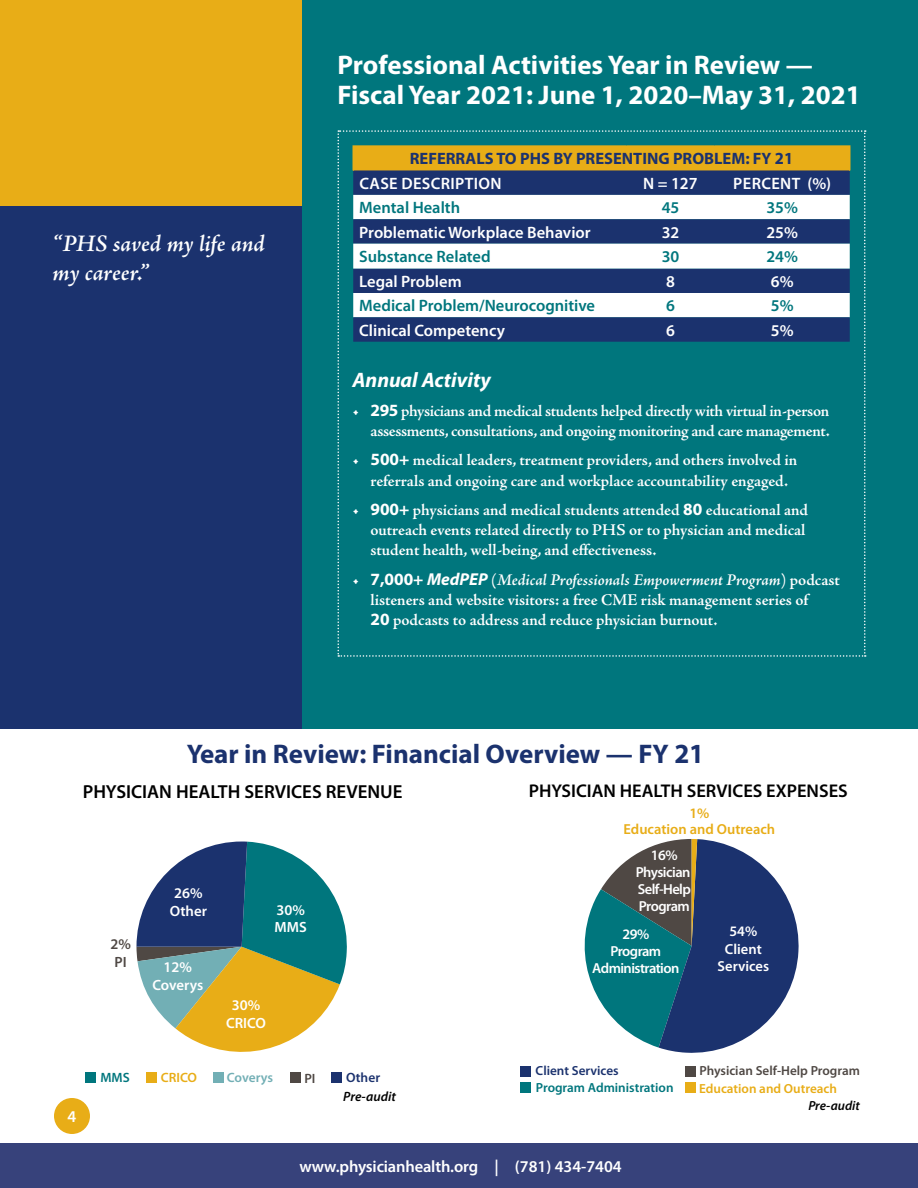
<style>
.page{position:relative;width:918px;height:1188px;background:#00767d}
.page>*{position:absolute;margin:0;border:0;box-sizing:border-box;transform-origin:0 0}
.t1{font:700 27px/30px "Myriad Pro";color:#fff}
.t2{font:700 27px "Myriad Pro";color:#1b326e}
.t3{font:italic 600 24px/28.5px "Adobe Jenson Pro";letter-spacing:-.005em;color:#fff}
.t4{font:italic 700 21px "Myriad Pro";color:#fff}
.t5{font:600 18.9px "Myriad Pro";color:#000}
.t6{font:600 18.45px "Myriad Pro";color:#000}
.t7{font:600 16.95px "Myriad Pro";color:#fff}
.t8{font:600 16.5px/20.2px "Adobe Jenson Pro";letter-spacing:-.005em;color:#fff}
.t9{font:600 16.5px/20.2px "Adobe Jenson Pro";letter-spacing:-.025em;color:#fff;text-align:right}
.t10{font:600 16.5px "Myriad Pro";color:#fff}
.t11{font:600 16.5px "Myriad Pro";color:#00767d}
.t12{font:700 16.5px/24.3px "Myriad Pro";color:#1b326e}
.t13{font:600 16.5px "Myriad Pro";letter-spacing:.02em;color:#fff}
.t14{font:600 14.85px/17.5px "Myriad Pro";color:#fff;text-align:center}
.t15{font:600 14.85px/17.5px "Myriad Pro";color:#4f4844}
.t16{font:600 14.55px/17.1px "Myriad Pro";letter-spacing:-.035em;color:#fff;text-align:center}
.t17{font:600 14.55px/15.9px "Myriad Pro";color:#e8ad17;text-align:center}
.t18{font:600 14.55px/17.1px "Myriad Pro";color:#fff;text-align:center}
.t19{font:italic 600 13.5px "Myriad Pro";color:#000}
.t20{font:600 13.5px "Myriad Pro";letter-spacing:-.01em;color:#72afb5}
.t21{font:600 13.5px "Myriad Pro";color:#e8ad17}
.t22{font:600 13.5px "Myriad Pro";color:#1b326e}
.t23{font:600 13.5px "Myriad Pro";color:#00767d}
.t24{font:600 13.5px "Myriad Pro";color:#4f4844}
.t25{font:600 13.2px "Myriad Pro";color:#4f4844}
.t26{font:600 13.2px "Myriad Pro";color:#00767d}
.t27{font:600 13.2px "Myriad Pro";color:#e8ad17}
.t28{font:600 13.2px "Myriad Pro";color:#1b326e}
.t29{font:italic 600 13.2px "Myriad Pro";color:#000}
.s1{font-size:16.95px}
.s2{font-weight:600;color:#fff}
.s3{font-size:16.5px}
.s4{font-family:"Myriad Pro";font-weight:700;font-size:17.25px}
.s5{font-family:"Myriad Pro";font-weight:700;font-style:italic;font-size:17.25px}
.s6{font-style:italic}
.s7{font-size:27.75px}
</style>
<div class="page">
<div style="left:0;top:0;width:302px;height:1188px;background:#1b326e"></div>
<div style="left:0;top:0;width:302px;height:205px;background:#e8ad17"></div>
<div style="left:0;top:729px;width:918px;height:459px;background:#fff"></div>
<svg style="left:136px;top:842px;width:211px;height:210px"></svg>
<div style="left:85px;top:1072px;width:11px;height:11px;background:#00767d"></div>
<div style="left:146px;top:1072px;width:10px;height:11px;background:#e8ad17"></div>
<div style="left:213px;top:1072px;width:11px;height:11px;background:#72afb5"></div>
<div style="left:331px;top:1072px;width:11px;height:11px;background:#1b326e"></div>
<div style="left:290px;top:1072px;width:10px;height:11px;background:#4f4844"></div>
<svg style="left:584px;top:839px;width:215px;height:214px"></svg>
<div style="left:520px;top:1066px;width:11px;height:10px;background:#1b326e"></div>
<div style="left:685px;top:1066px;width:11px;height:10px;background:#4f4844"></div>
<div style="left:521px;top:1082px;width:10px;height:11px;background:#00767d"></div>
<div style="left:685px;top:1082px;width:10px;height:11px;background:#e8ad17"></div>
<div style="left:54px;top:1098px;width:36px;height:36px;background:#e8ad17;border-radius:50%"></div>
<div style="left:0;top:1143px;width:918px;height:45px;background:#37427b"></div>
<svg style="left:338px;top:130px;width:528px;height:527px"></svg>
<h1 class="t1" style="left:338px;top:49px;width:525px">Professional Activities Year in Review —<br>Fiscal Year 2021: June 1, 2020–May 31, 2021</h1>
<h2 class="t3" style="left:52px;top:231px;width:214px">“PHS saved my life and my career.”</h2>
<p class="t12" style="left:359px;top:146px;width:435px;text-indent:50px">REFERRALS TO PHS BY PRESENTING PROBLEM: FY <span class="s1">21<br></span><span class="s2">CASE DESCRIPTION</span></p>
<p class="t7" style="left:643px;top:174px;width:56px"><span class="s3">N =</span> 127</p>
<p class="t13" style="left:733px;top:174px;width:99px">PERCENT (%)</p>
<p class="t11" style="left:359px;top:199px;width:102px">Mental Health</p>
<p class="t11" style="left:662px;top:199px;width:19px">45</p>
<p class="t11" style="left:766px;top:199px;width:33px">35%</p>
<p class="t10" style="left:359px;top:223px;width:233px">Problematic Workplace Behavior</p>
<p class="t10" style="left:662px;top:223px;width:19px">32</p>
<p class="t10" style="left:766px;top:223px;width:33px">25%</p>
<p class="t11" style="left:359px;top:247px;width:133px">Substance Related</p>
<p class="t11" style="left:662px;top:247px;width:19px">30</p>
<p class="t11" style="left:766px;top:247px;width:33px">24%</p>
<p class="t10" style="left:359px;top:272px;width:104px">Legal Problem</p>
<p class="t10" style="left:666px;top:272px;width:10px">8</p>
<p class="t10" style="left:771px;top:272px;width:24px">6%</p>
<p class="t11" style="left:359px;top:297px;width:237px">Medical Problem/Neurocognitive</p>
<p class="t11" style="left:666px;top:297px;width:10px">6</p>
<p class="t11" style="left:771px;top:297px;width:24px">5%</p>
<p class="t10" style="left:359px;top:321px;width:147px">Clinical Competency</p>
<p class="t10" style="left:666px;top:321px;width:10px">6</p>
<p class="t10" style="left:771px;top:321px;width:24px">5%</p>
<p class="t4" style="left:352px;top:366px;width:140px">Annual Activity</p>
<p class="t9" style="left:352px;top:401px;width:479px">• <span class="s4">295</span> physicians and medical students helped directly with virtual in-person assessments, consultations, and ongoing monitoring and care management.</p>
<p class="t8" style="left:352px;top:450px;width:447px;text-align:center">• <span class="s4">500+</span> medical leaders, treatment providers, and others involved in referrals and ongoing care and workplace accountability engaged.</p>
<p class="t8" style="left:370px;top:500px;width:439px;text-indent:-18px">• <span class="s4">900+</span> physicians and medical students attended <span class="s4">80</span> educational and outreach events related directly to PHS or to physician and medical student health, well-being, and effectiveness.</p>
<p class="t8" style="left:370px;top:570px;width:471px;text-indent:-18px">• <span class="s4">7,000+</span> <span class="s5">MedPEP</span> (<span class="s6">Medical Professionals Empowerment Program</span>) podcast listeners and website visitors: a free CME risk management series of<br><span class="s4">20</span> podcasts to address and reduce physician burnout.</p>
<h1 class="t2" style="left:187px;top:736px;width:519px">Year in Review: Financial Overview — FY <span class="s7">21</span></h1>
<p class="t5" style="left:83px;top:781px;width:321px">PHYSICIAN HEALTH SERVICES REVENUE</p>
<p class="t15" style="left:110px;top:935px;width:22px">2%<br>PI</p>
<p class="t14" style="left:170px;top:885px;width:39px">26%<br>Other</p>
<p class="t14" style="left:152px;top:958px;width:52px">12%<br>Coverys</p>
<p class="t14" style="left:275px;top:901px;width:34px;text-align:left">30%<br>MMS</p>
<p class="t14" style="left:226px;top:997px;width:41px">30%<br>CRICO</p>
<p class="t6" style="left:529px;top:781px;width:320px">PHYSICIAN HEALTH SERVICES EXPENSES</p>
<p class="t17" style="left:624px;top:806px;width:153px">1%<br>Education and Outreach</p>
<p class="t16" style="left:636px;top:847px;width:57px">16%<br>Physician<br>Self-Help<br>Program</p>
<p class="t16" style="left:592px;top:926px;width:89px">29%<br>Program<br>Administration</p>
<p class="t18" style="left:718px;top:923px;width:53px">54%<br>Client<br>Services</p>
<p class="t10" style="left:68px;top:1108px;width:10px">4</p>
<p class="t23" style="left:100px;top:1070px;width:31px">MMS</p>
<p class="t21" style="left:161px;top:1070px;width:38px">CRICO</p>
<p class="t20" style="left:227px;top:1070px;width:48px">Coverys</p>
<p class="t24" style="left:304px;top:1071px;width:13px">PI</p>
<p class="t22" style="left:346px;top:1070px;width:35px">Other</p>
<p class="t19" style="left:343px;top:1089px;width:54px">Pre-audit</p>
<p class="t28" style="left:536px;top:1064px;width:85px">Client Services</p>
<p class="t25" style="left:699px;top:1064px;width:162px">Physician Self-Help Program</p>
<p class="t26" style="left:536px;top:1080px;width:139px">Program Administration</p>
<p class="t27" style="left:699px;top:1081px;width:139px">Education and Outreach</p>
<p class="t29" style="left:808px;top:1098px;width:53px">Pre-audit</p>
<p class="t10" style="left:299px;top:1157px;width:324px">www.physicianhealth.org | (781) 434-7404</p>
</div>
